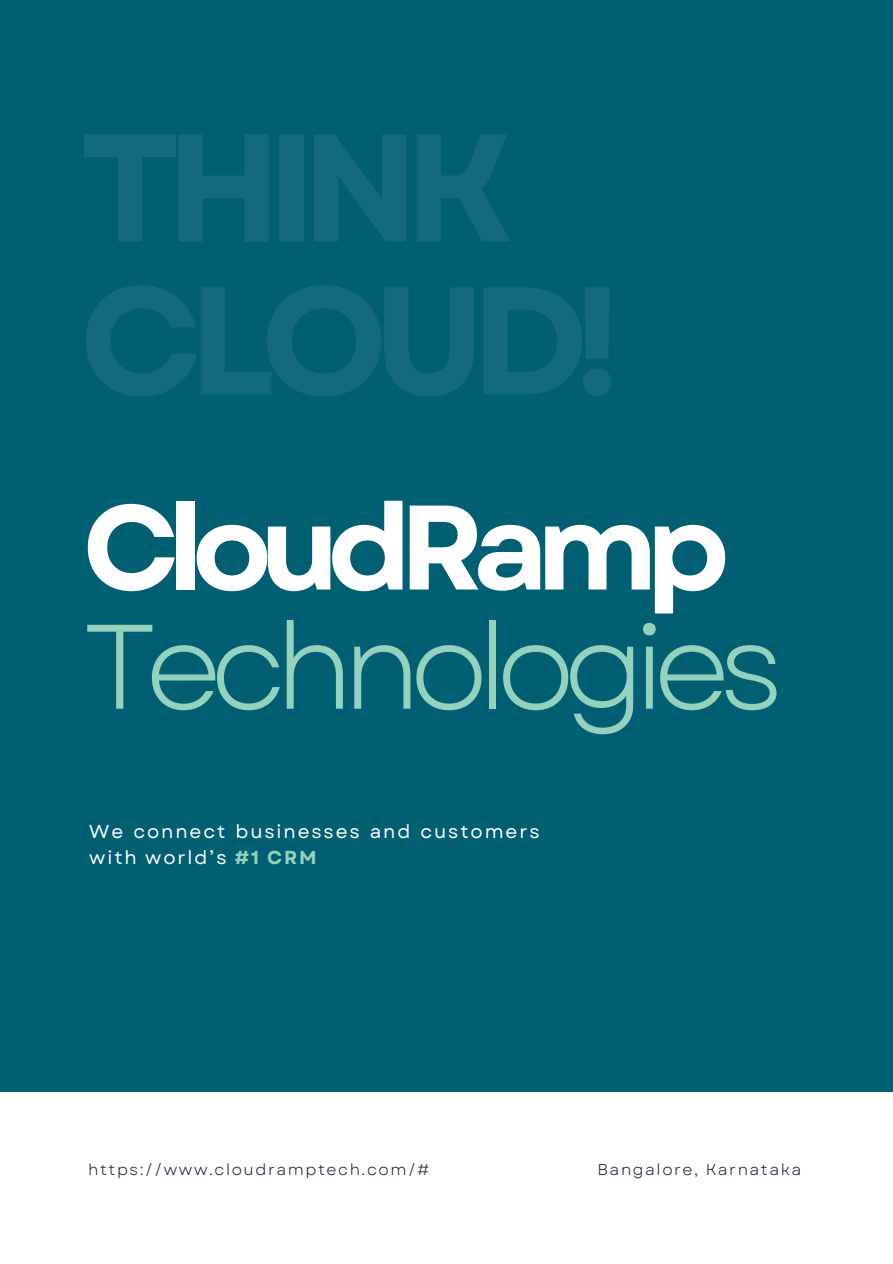
<style>
.page{position:relative;width:893px;height:1264px;background:#fff}
.page>*{position:absolute;margin:0;border:0;box-sizing:border-box;transform-origin:0 0}
.t1{font:119.85px "Garet";letter-spacing:-.1em;color:#94d2bd}
.t2{font:700 119.85px "Garet";letter-spacing:-.1em;color:#fff}
.t3{font:18.75px/25.8px "Garet";letter-spacing:.1em;color:#fff}
.t4{font:15.75px "Garet";letter-spacing:.1em;color:#152039}
.s1{font-weight:700;color:#94d2bd}
</style>
<div class="page">
<div style="left:0;top:0;width:892px;height:1091px;background:#005f73"></div>
<p class="t2" style="left:83px;top:461px;width:648px">CloudRamp</p>
<p class="t1" style="left:83px;top:580px;width:703px">Technologies</p>
<p class="t3" style="left:89px;top:818px;width:452px">We connect businesses and customers with world’s <span class="s1">#1 CRM</span></p>
<p class="t4" style="left:88px;top:1158px;width:342px">https://www.cloudramptech.com/#</p>
<p class="t4" style="left:597px;top:1158px;width:205px">Bangalore, Karnataka</p>
</div>
